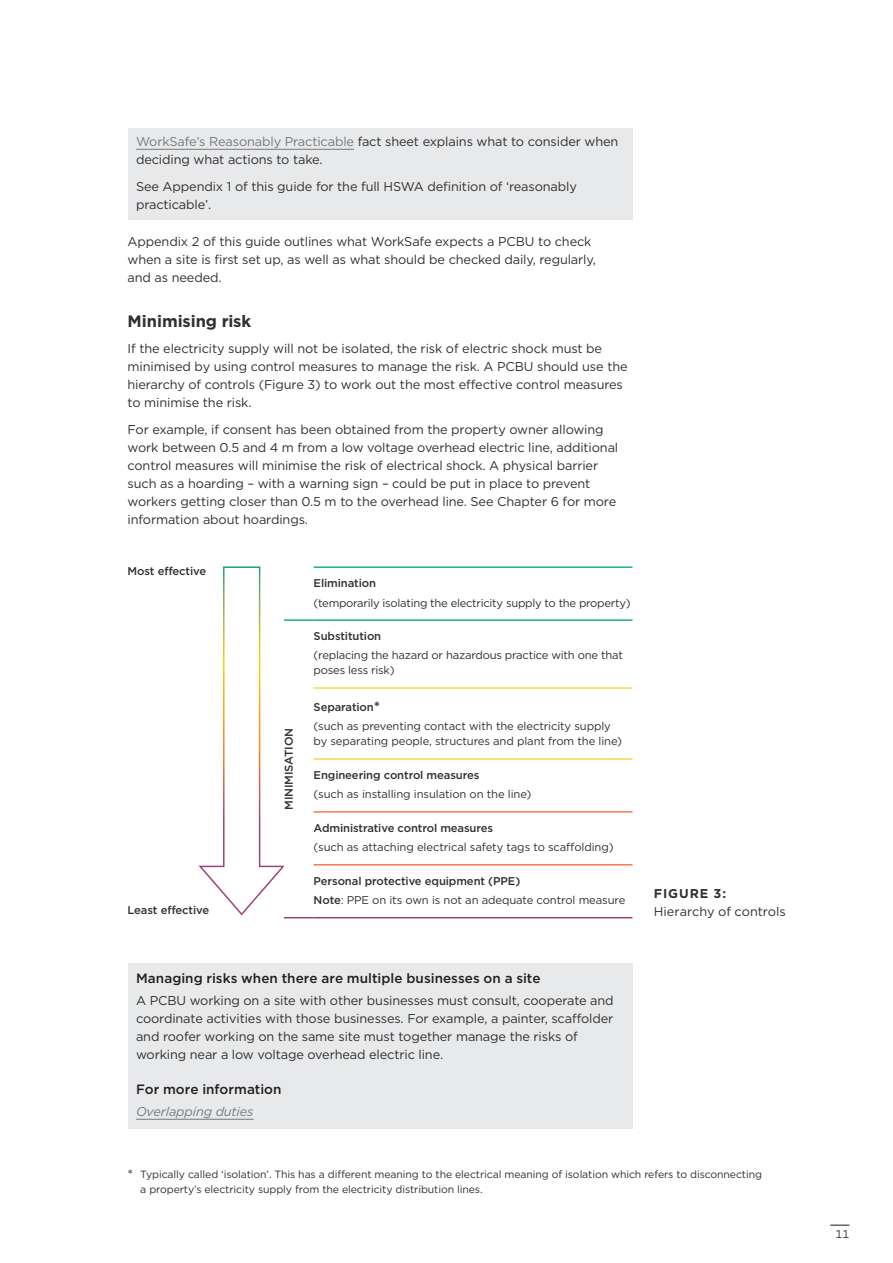
<style>
.page{position:relative;width:893px;height:1263px;background:#fff}
.page>*{position:absolute;margin:0;border:0;box-sizing:border-box;transform-origin:0 0}
.t1{font:700 16.5px "Gotham";letter-spacing:-.005em;color:#312f30}
.t2{font:500 13.5px "Gotham";color:#231f20}
.body{font:12.75px/18px "Gotham";letter-spacing:-.01em;color:#312f30}
.figure_table{font:12.75px/18px "Gotham";color:#312f30}
.body-2{font:italic 12.75px "Gotham";letter-spacing:-.01em;color:#76787b}
.table_body{font:11.25px/15px "Gotham";letter-spacing:-.01em;color:#312f30}
.table_body-2{font:500 11.25px "Gotham";letter-spacing:-.01em;color:#312f30}
.footnotes{font:10.5px/15px "Gotham";letter-spacing:-.01em;color:#312f30}
.s1{color:#76787b}
.s2{font-size:15px}
.s3{font-weight:500}
.s4{font-weight:700}
.s5{font-size:13.5px}
</style>
<div class="page">
<div style="left:128px;top:128px;width:504px;height:91px;background:#e8e9ea"></div>
<hr style="left:136px;top:149px;width:218px;height:1px;background:#76787b">
<svg style="left:198px;top:566px;width:86px;height:350px"></svg>
<hr style="left:314px;top:566px;width:318px;height:2px;background:#16b484">
<hr style="left:284px;top:619px;width:30px;height:2px;background:#16b484">
<hr style="left:314px;top:619px;width:318px;height:2px;background:#16b484">
<hr style="left:314px;top:687px;width:318px;height:2px;background:#fed54d">
<hr style="left:314px;top:758px;width:318px;height:2px;background:#fed54d">
<hr style="left:314px;top:811px;width:318px;height:2px;background:#f4794c">
<hr style="left:314px;top:864px;width:318px;height:1px;background:#f4794c">
<hr style="left:284px;top:917px;width:30px;height:1px;background:#9c3f7d">
<hr style="left:314px;top:917px;width:318px;height:1px;background:#9c3f7d">
<div style="left:128px;top:963px;width:504px;height:166px;background:#e8e9ea"></div>
<hr style="left:136px;top:1119px;width:118px;height:1px;background:#76787b">
<svg style="left:830px;top:1224px;width:19px;height:2px"></svg>
<p class="body" style="left:136px;top:132px;width:484px"><span class="s1">WorkSafe’s Reasonably Practicable</span> fact sheet explains what to consider when deciding what actions to take.</p>
<p class="body" style="left:136px;top:177px;width:442px">See Appendix 1 of this guide for the full HSWA definition of ‘reasonably practicable’.</p>
<p class="body" style="left:128px;top:232px;width:470px">Appendix 2 of this guide outlines what WorkSafe expects a PCBU to check when a site is first set up, as well as what should be checked daily, regularly, and as needed.</p>
<h1 class="t1" style="left:128px;top:310px;width:125px">Minimising risk</h1>
<p class="body" style="left:128px;top:340px;width:502px">If the electricity supply will not be isolated, the risk of electric shock must be minimised by using control measures to manage the risk. A PCBU should use the hierarchy of controls (Figure 3) to work out the most effective control measures to minimise the risk.</p>
<p class="body" style="left:128px;top:420px;width:492px">For example, if consent has been obtained from the property owner allowing work between 0.5 and 4 m from a low voltage overhead electric line, additional control measures will minimise the risk of electrical shock. A physical barrier such as a hoarding – with a warning sign – could be put in place to prevent workers getting closer than 0.5 m to the overhead line. See Chapter 6 for more information about hoardings.</p>
<p class="table_body-2" style="left:128px;top:564px;width:80px">Most effective</p>
<p class="table_body-2" style="left:128px;top:903px;width:83px">Least effective</p>
<p class="table_body-2" style="left:281px;top:810px;width:84px;rotate:-90deg">MINIMISATION</p>
<p class="table_body-2" style="left:314px;top:576px;width:64px">Elimination</p>
<p class="table_body" style="left:314px;top:595px;width:319px">(temporarily isolating the electricity supply to the property)</p>
<p class="table_body-2" style="left:314px;top:629px;width:69px">Substitution</p>
<p class="table_body" style="left:314px;top:648px;width:311px">(replacing the hazard or hazardous practice with one that poses less risk)</p>
<p class="table_body-2" style="left:314px;top:700px;width:68px">Separation<span class="s2">*</span></p>
<p class="table_body" style="left:314px;top:719px;width:310px">(such as preventing contact with the electricity supply by separating people, structures and plant from the line)</p>
<p class="table_body-2" style="left:314px;top:768px;width:167px">Engineering control measures</p>
<p class="table_body" style="left:314px;top:786px;width:219px">(such as installing insulation on the line)</p>
<p class="table_body-2" style="left:314px;top:820px;width:181px">Administrative control measures</p>
<p class="table_body" style="left:314px;top:839px;width:301px">(such as attaching electrical safety tags to scaffolding)</p>
<p class="table_body-2" style="left:314px;top:873px;width:208px">Personal protective equipment (PPE)</p>
<p class="table_body" style="left:314px;top:892px;width:313px"><span class="s3">Note</span>: PPE on its own is not an adequate control measure</p>
<p class="figure_table" style="left:654px;top:884px;width:134px"><span class="s4">FIGURE 3:<br></span>Hierarchy of controls</p>
<h4 class="t2" style="left:136px;top:969px;width:406px">Managing risks when there are multiple businesses on a site</h4>
<p class="body" style="left:136px;top:991px;width:479px">A PCBU working on a site with other businesses must consult, cooperate and coordinate activities with those businesses. For example, a painter, scaffolder and roofer working on the same site must together manage the risks of working near a low voltage overhead electric line.</p>
<h4 class="t2" style="left:136px;top:1080px;width:147px">For more information</h4>
<p class="body-2" style="left:136px;top:1103px;width:119px">Overlapping duties</p>
<p class="footnotes" style="left:140px;top:1166px;width:623px;text-indent:-13px"><span class="s5">*</span> Typically called ‘isolation’. This has a different meaning to the electrical meaning of isolation which refers to disconnecting a property’s electricity supply from the electricity distribution lines.</p>
<p class="table_body" style="left:836px;top:1227px;width:15px">11</p>
</div>
